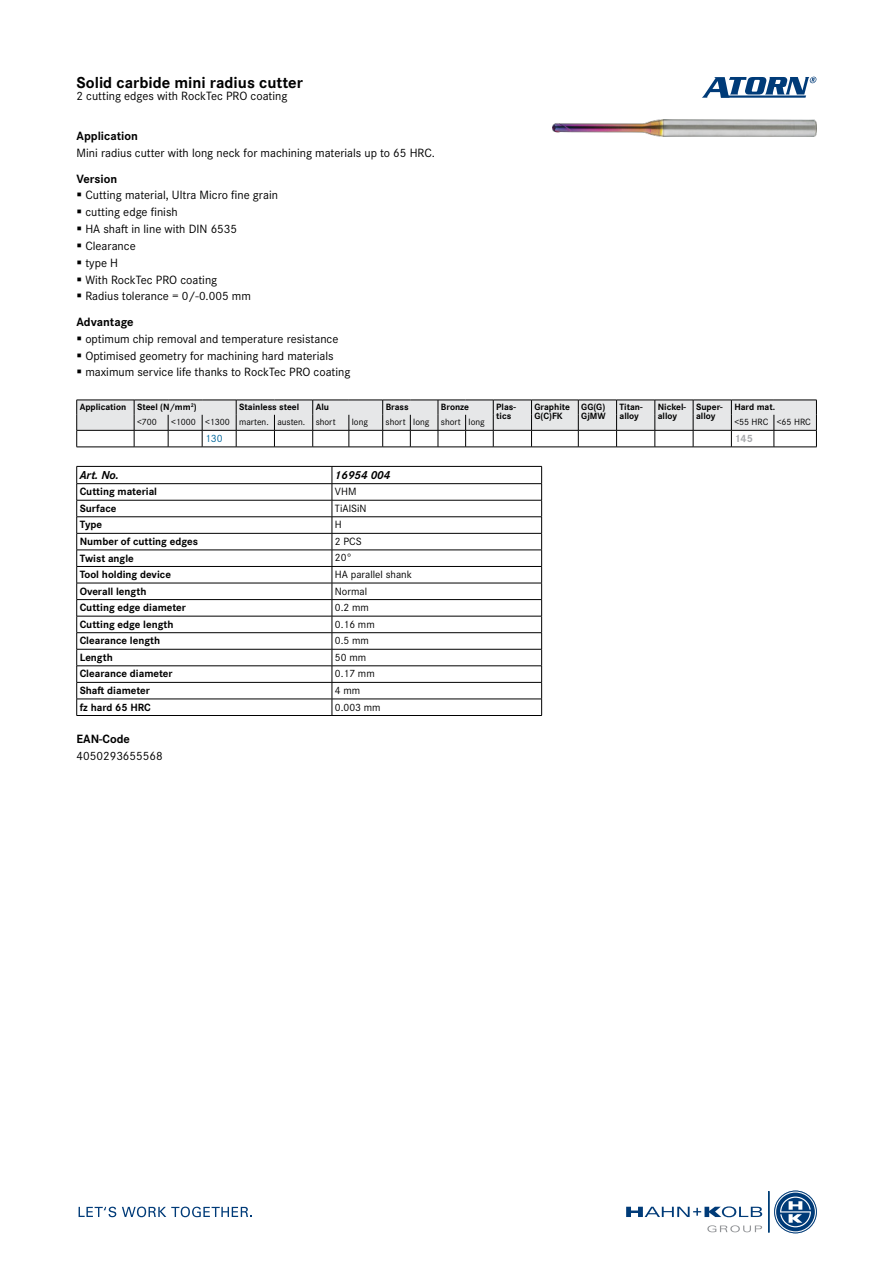
<style>
.page{position:relative;width:893px;height:1263px;background:#fff}
.page>*{position:absolute;margin:0;border:0;box-sizing:border-box;transform-origin:0 0}
.t1{font:700 16.5px "Corporate S Pro";color:#000}
.t2{font:12.45px/16.8px "Corporate S Pro";color:#000}
.t3{font:700 12.45px "Corporate S Pro";color:#000}
.t4{font:12.45px "Corporate S";color:#000}
.t5{font:italic 700 12px "Corporate S Pro";color:#000}
.t6{font:700 10.95px "Corporate S Pro";color:#000}
.t7{font:10.95px "Corporate S Pro";color:#000}
.t8{font:10.95px "Corporate S Pro";color:#00669b}
.t9{font:700 10.95px "Corporate S Pro";color:#a7a9ac}
.t10{font:700 9.45px/9.4px "Corporate S Pro";color:#000}
.t11{font:9.45px "Corporate S Pro";color:#000}
</style>
<div class="page">
<img style="left:553px;top:119px;width:263px;height:18px">
<svg style="left:702px;top:77px;width:114px;height:21px"></svg>
<svg style="left:626px;top:1206px;width:136px;height:11px"></svg>
<hr style="left:768px;top:1191px;width:1px;height:41px;background:#003b78">
<svg style="left:775px;top:1191px;width:41px;height:42px"></svg>
<div style="left:774px;top:1191px;width:42px;height:42px;border:2px solid #fff;border-radius:50%"></div>
<div style="left:774px;top:1191px;width:42px;height:42px;border:1px solid #003b78;border-radius:50%"></div>
<svg style="left:707px;top:1225px;width:55px;height:7px"></svg>
<svg style="left:79px;top:1207px;width:37px;height:10px"></svg>
<svg style="left:122px;top:1206px;width:130px;height:11px"></svg>
<svg style="left:76px;top:400px;width:741px;height:48px"></svg>
<hr style="left:774px;top:447px;width:43px;height:1px;background:#000">
<hr style="left:77px;top:466px;width:255px;height:1px;background:#000">
<hr style="left:332px;top:466px;width:210px;height:1px;background:#000">
<hr style="left:77px;top:483px;width:255px;height:1px;background:#000">
<hr style="left:332px;top:483px;width:210px;height:1px;background:#000">
<hr style="left:77px;top:500px;width:255px;height:1px;background:#000">
<hr style="left:332px;top:500px;width:210px;height:1px;background:#000">
<hr style="left:77px;top:516px;width:255px;height:1px;background:#000">
<hr style="left:332px;top:516px;width:210px;height:1px;background:#000">
<hr style="left:77px;top:533px;width:255px;height:1px;background:#000">
<hr style="left:332px;top:533px;width:210px;height:1px;background:#000">
<hr style="left:77px;top:550px;width:255px;height:1px;background:#000">
<hr style="left:332px;top:550px;width:210px;height:1px;background:#000">
<hr style="left:77px;top:566px;width:255px;height:1px;background:#000">
<hr style="left:332px;top:566px;width:210px;height:1px;background:#000">
<hr style="left:77px;top:583px;width:255px;height:1px;background:#000">
<hr style="left:332px;top:583px;width:210px;height:1px;background:#000">
<hr style="left:77px;top:599px;width:255px;height:1px;background:#000">
<hr style="left:332px;top:599px;width:210px;height:1px;background:#000">
<hr style="left:77px;top:616px;width:255px;height:1px;background:#000">
<hr style="left:332px;top:616px;width:210px;height:1px;background:#000">
<hr style="left:77px;top:632px;width:255px;height:1px;background:#000">
<hr style="left:332px;top:632px;width:210px;height:1px;background:#000">
<hr style="left:77px;top:649px;width:255px;height:1px;background:#000">
<hr style="left:332px;top:649px;width:210px;height:1px;background:#000">
<hr style="left:77px;top:665px;width:255px;height:1px;background:#000">
<hr style="left:332px;top:665px;width:210px;height:1px;background:#000">
<hr style="left:77px;top:682px;width:255px;height:1px;background:#000">
<hr style="left:332px;top:682px;width:210px;height:1px;background:#000">
<hr style="left:77px;top:699px;width:255px;height:1px;background:#000">
<svg style="left:76px;top:467px;width:1px;height:248px"></svg>
<hr style="left:77px;top:715px;width:255px;height:1px;background:#000">
<hr style="left:332px;top:699px;width:210px;height:1px;background:#000">
<svg style="left:332px;top:467px;width:1px;height:248px"></svg>
<svg style="left:541px;top:467px;width:1px;height:248px"></svg>
<hr style="left:332px;top:715px;width:210px;height:1px;background:#000">
<h1 class="t1" style="left:77px;top:69px;width:228px">Solid carbide mini radius cutter</h1>
<p class="t4" style="left:77px;top:87px;width:213px">2 cutting edges with RockTec PRO coating</p>
<p class="t3" style="left:77px;top:126px;width:63px">Application</p>
<p class="t2" style="left:77px;top:144px;width:360px">Mini radius cutter with long neck for machining materials up to 65 HRC.</p>
<p class="t3" style="left:77px;top:169px;width:42px">Version</p>
<p class="t2" style="left:85px;top:186px;width:194px">Cutting material, Ultra Micro fine grain cutting edge finish<br>HA shaft in line with DIN 6535<br>Clearance<br>type H<br>With RockTec PRO coating<br>Radius tolerance = 0/-0.005 mm</p>
<p class="t3" style="left:77px;top:312px;width:59px">Advantage</p>
<p class="t2" style="left:85px;top:329px;width:267px">optimum chip removal and temperature resistance<br>Optimised geometry for machining hard materials maximum service life thanks to RockTec PRO coating</p>
<p class="t10" style="left:80px;top:401px;width:119px">Application Steel (N/mm<sup>2</sup>)</p>
<p class="t10" style="left:239px;top:401px;width:62px">Stainless steel</p>
<p class="t10" style="left:316px;top:401px;width:15px">Alu</p>
<p class="t10" style="left:386px;top:401px;width:25px">Brass</p>
<p class="t10" style="left:441px;top:401px;width:30px">Bronze</p>
<p class="t10" style="left:496px;top:401px;width:21px">Plas&shy;tics</p>
<p class="t10" style="left:534px;top:401px;width:37px">Graphite<br>G(C)FK</p>
<p class="t10" style="left:581px;top:401px;width:26px">GG(G)<br>GjMW</p>
<p class="t10" style="left:619px;top:401px;width:25px">Titan&shy;alloy</p>
<p class="t10" style="left:658px;top:401px;width:30px">Nickel&shy;alloy</p>
<p class="t10" style="left:696px;top:401px;width:28px">Super&shy;alloy</p>
<p class="t10" style="left:734px;top:401px;width:42px">Hard mat.</p>
<p class="t11" style="left:137px;top:415px;width:21px">&lt;700</p>
<p class="t11" style="left:171px;top:415px;width:166px">&lt;1000 &lt;1300 marten. austen. short</p>
<p class="t11" style="left:352px;top:415px;width:18px">long</p>
<p class="t11" style="left:386px;top:415px;width:101px">short long short long</p>
<p class="t11" style="left:734px;top:415px;width:78px">&lt;55 HRC &lt;65 HRC</p>
<p class="t8" style="left:205px;top:430px;width:19px">130</p>
<p class="t9" style="left:734px;top:430px;width:20px">145</p>
<p class="t5" style="left:80px;top:465px;width:41px">Art. No.</p>
<p class="t5" style="left:335px;top:465px;width:57px">16954 004</p>
<p class="t6" style="left:80px;top:483px;width:79px">Cutting material</p>
<p class="t7" style="left:335px;top:484px;width:23px">VHM</p>
<p class="t6" style="left:80px;top:500px;width:38px">Surface</p>
<p class="t7" style="left:335px;top:500px;width:33px">TiAlSiN</p>
<p class="t6" style="left:80px;top:516px;width:24px">Type</p>
<p class="t7" style="left:335px;top:517px;width:8px">H</p>
<p class="t6" style="left:80px;top:533px;width:120px">Number of cutting edges</p>
<p class="t7" style="left:335px;top:533px;width:28px">2 PCS</p>
<p class="t6" style="left:80px;top:549px;width:56px">Twist angle</p>
<p class="t7" style="left:335px;top:550px;width:19px">20°</p>
<p class="t6" style="left:80px;top:566px;width:93px">Tool holding device</p>
<p class="t7" style="left:335px;top:566px;width:79px">HA parallel shank</p>
<p class="t6" style="left:80px;top:582px;width:68px">Overall length</p>
<p class="t7" style="left:335px;top:583px;width:34px">Normal</p>
<p class="t6" style="left:80px;top:599px;width:108px">Cutting edge diameter</p>
<p class="t7" style="left:335px;top:600px;width:35px">0.2 mm</p>
<p class="t6" style="left:80px;top:615px;width:95px">Cutting edge length</p>
<p class="t7" style="left:335px;top:616px;width:41px">0.16 mm</p>
<p class="t6" style="left:80px;top:632px;width:82px">Clearance length</p>
<p class="t7" style="left:335px;top:633px;width:35px">0.5 mm</p>
<p class="t6" style="left:80px;top:649px;width:35px">Length</p>
<p class="t7" style="left:335px;top:649px;width:33px">50 mm</p>
<p class="t6" style="left:80px;top:665px;width:94px">Clearance diameter</p>
<p class="t7" style="left:335px;top:666px;width:41px">0.17 mm</p>
<p class="t6" style="left:80px;top:682px;width:72px">Shaft diameter</p>
<p class="t7" style="left:335px;top:682px;width:27px">4 mm</p>
<p class="t6" style="left:80px;top:698px;width:73px">fz hard 65 HRC</p>
<p class="t7" style="left:335px;top:699px;width:47px">0.003 mm</p>
<p class="t3" style="left:77px;top:729px;width:55px">EAN-Code</p>
<p class="t2" style="left:77px;top:746px;width:88px">4050293655568</p>
</div>
